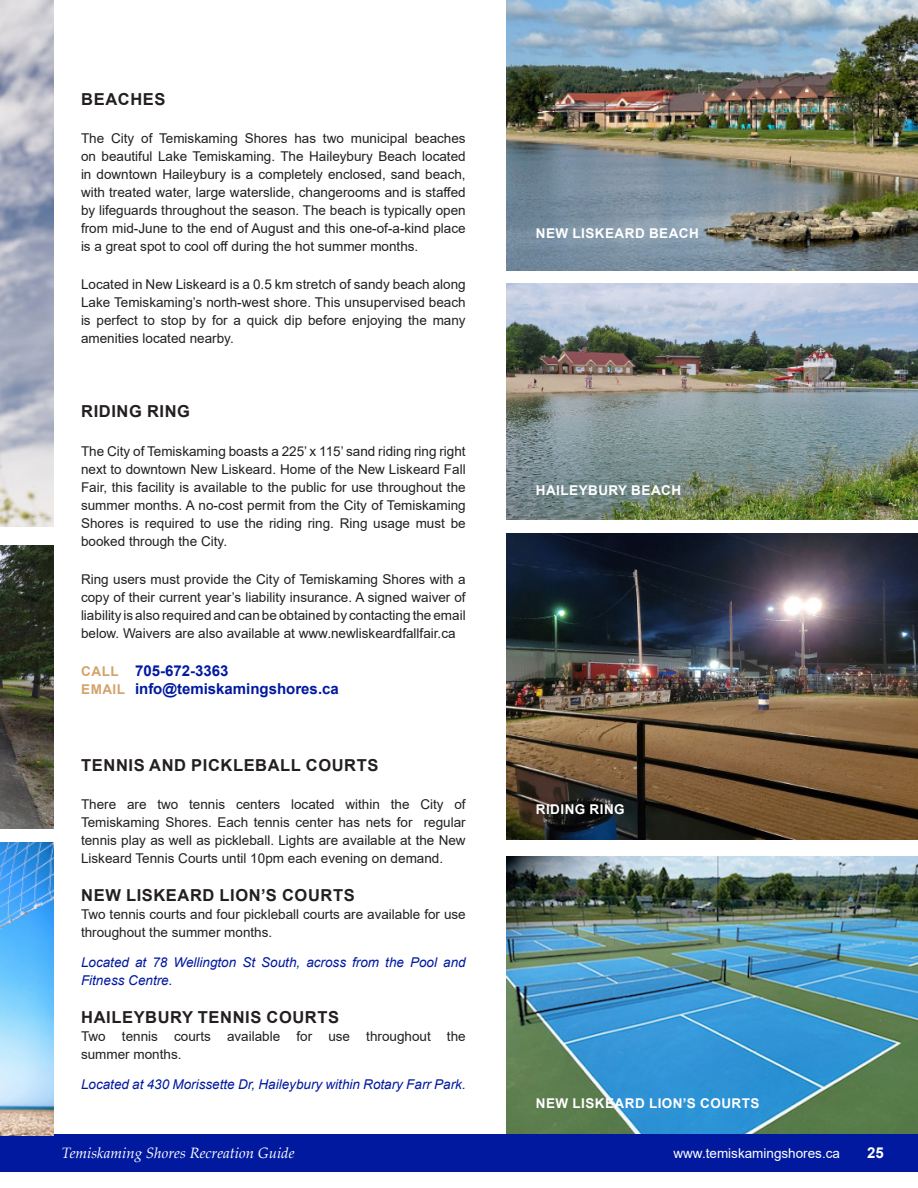
<style>
.page{position:relative;width:918px;height:1188px;background:#fff}
.page>*{position:absolute;margin:0;border:0;box-sizing:border-box;transform-origin:0 0}
.Copy{font:700 16.5px "Arial";letter-spacing:.035em;color:#231f20}
.Copy-2{font:700 15px/18px "Arial";color:#00199f}
.t1{font:italic 15px "Palatino Linotype";color:#fff}
.t2{font:700 15px "Arial";color:#fff}
.Copy-3{font:13.5px/18px "Arial";color:#231f20;text-align:justify}
.Copy-4{font:italic 13.5px/18px "Arial";color:#00199f}
.Section{font:700 13.5px "Arial";letter-spacing:.035em;color:#fff}
.t3{font:13.5px "Arial";color:#fff}
.s1{font-size:13.5px;color:#d4a36b}
</style>
<div class="page">
<div style="left:0;top:1134px;width:918px;height:38px;background:#00199f"></div>
<img style="left:0;top:0;width:54px;height:526px">
<img style="left:0;top:546px;width:54px;height:282px">
<img style="left:0;top:843px;width:54px;height:293px">
<img style="left:506px;top:0;width:412px;height:270px">
<img style="left:506px;top:284px;width:412px;height:235px">
<img style="left:506px;top:856px;width:412px;height:278px">
<img style="left:506px;top:534px;width:412px;height:306px">
<p class="Copy" style="left:81px;top:87px;width:86px">BEACHES</p>
<p class="Copy-3" style="left:81px;top:129px;width:386px">The City of Temiskaming Shores has two municipal beaches on beautiful Lake Temiskaming. The Haileybury Beach located in downtown Haileybury is a completely enclosed, sand beach, with treated water, large waterslide, changerooms and is staffed by lifeguards throughout the season. The beach is typically open from mid-June to the end of August and this one-of-a-kind place is a great spot to cool off during the hot summer months.</p>
<p class="Copy-3" style="left:81px;top:276px;width:386px">Located in New Liskeard is a 0.5 km stretch of sandy beach along Lake Temiskaming’s north-west shore. This unsupervised beach is perfect to stop by for a quick dip before enjoying the many amenities located nearby.</p>
<p class="Copy" style="left:81px;top:400px;width:110px">RIDING RING</p>
<p class="Copy-3" style="left:81px;top:442px;width:386px">The City of Temiskaming boasts a 225’ x 115’ sand riding ring right next to downtown New Liskeard. Home of the New Liskeard Fall Fair, this facility is available to the public for use throughout the summer months. A no-cost permit from the City of Temiskaming Shores is required to use the riding ring. Ring usage must be booked through the City.</p>
<p class="Copy-3" style="left:81px;top:570px;width:386px">Ring users must provide the City of Temiskaming Shores with a copy of their current year’s liability insurance. A signed waiver of liability is also required and can be obtained by contacting the email below. Waivers are also available at www.newliskeardfallfair.ca</p>
<p class="Copy-2" style="left:81px;top:662px;width:259px"><span class="s1">CALL</span> 705-672-3363<br><span class="s1">EMAIL</span> info@temiskamingshores.ca</p>
<p class="Copy" style="left:81px;top:753px;width:299px">TENNIS AND PICKLEBALL COURTS</p>
<p class="Copy-3" style="left:81px;top:795px;width:386px">There are two tennis centers located within the City of Temiskaming Shores. Each tennis center has nets for regular tennis play as well as pickleball. Lights are available at the New Liskeard Tennis Courts until 10pm each evening on demand.</p>
<p class="Copy" style="left:81px;top:884px;width:275px">NEW LISKEARD LION’S COURTS</p>
<p class="Copy-3" style="left:81px;top:905px;width:386px">Two tennis courts and four pickleball courts are available for use throughout the summer months.</p>
<p class="Copy-4" style="left:81px;top:953px;width:386px">Located at 78 Wellington St South, across from the Pool and<br>Fitness Centre.</p>
<p class="Copy" style="left:81px;top:1006px;width:259px">HAILEYBURY TENNIS COURTS</p>
<p class="Copy-3" style="left:81px;top:1027px;width:386px">Two tennis courts available for use throughout the summer months.</p>
<p class="Copy-4" style="left:81px;top:1075px;width:386px">Located at 430 Morissette Dr, Haileybury within Rotary Farr Park.</p>
<p class="Section" style="left:536px;top:223px;width:165px">NEW LISKEARD BEACH</p>
<p class="Section" style="left:536px;top:480px;width:147px">HAILEYBURY BEACH</p>
<p class="Section" style="left:536px;top:799px;width:91px">RIDING RING</p>
<p class="Section" style="left:536px;top:1094px;width:225px">NEW LISKEARD LION’S COURTS</p>
<p class="t1" style="left:62px;top:1142px;width:234px">Temiskaming Shores Recreation Guide</p>
<p class="t3" style="left:674px;top:1144px;width:168px">www.temiskamingshores.ca</p>
<p class="t2" style="left:867px;top:1142px;width:18px">25</p>
</div>
